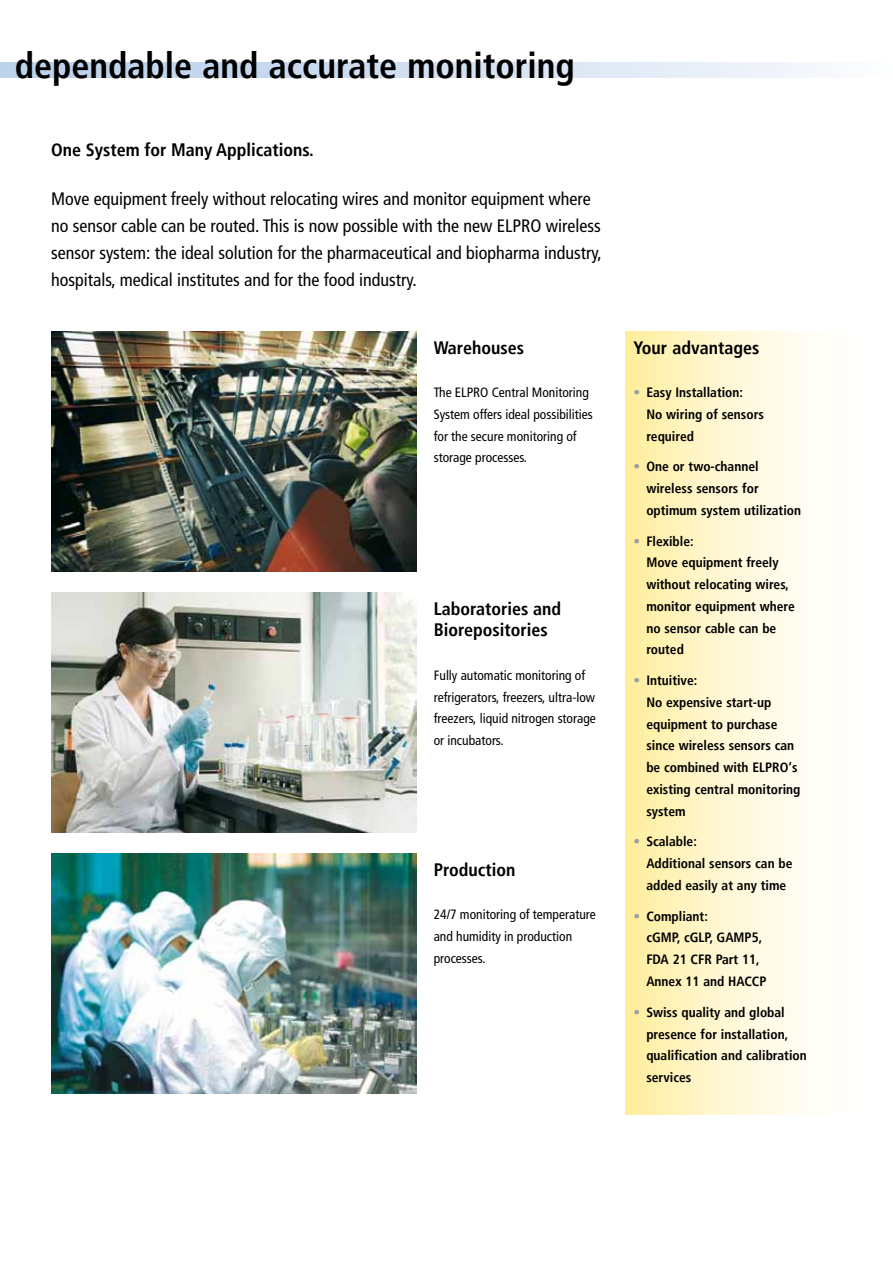
<style>
.page{position:relative;width:893px;height:1263px;background:#fff}
.page>*{position:absolute;margin:0;border:0;box-sizing:border-box;transform-origin:0 0}
.t1{font:700 condensed 36px "Frutiger LT";color:#000}
.t2{font:condensed 18px/27px "Frutiger LT";color:#000}
.t3{font:700 condensed 18px/21.8px "Frutiger LT";color:#000}
.t4{font:700 condensed 13.5px/21.8px "Frutiger LT";color:#000}
.t5{font:condensed 13.5px/21.8px "Frutiger LT";color:#000}
.s1{color:#9c9e9f}
</style>
<div class="page">
<svg style="left:0;top:63px;width:814px;height:15px"></svg>
<div style="left:625px;top:332px;width:247px;height:783px;background:linear-gradient(to right,#ffefa5,#fff)"></div>
<img style="left:51px;top:332px;width:366px;height:239px">
<img style="left:51px;top:593px;width:366px;height:239px">
<img style="left:51px;top:854px;width:366px;height:239px">
<h1 class="t1" style="left:15px;top:44px;width:562px">dependable and accurate monitoring</h1>
<h2 class="t3" style="left:51px;top:139px;width:264px">One System for Many Applications.</h2>
<p class="t2" style="left:51px;top:185px;width:552px">Move equipment freely without relocating wires and monitor equipment where no sensor cable can be routed. This is now possible with the new ELPRO wireless sensor system: the ideal solution for the pharmaceutical and biopharma industry, hospitals, medical institutes and for the food industry.</p>
<h2 class="t3" style="left:434px;top:336px;width:92px">Warehouses</h2>
<p class="t5" style="left:434px;top:382px;width:161px">The ELPRO Central Monitoring<br>System offers ideal possibilities for the secure monitoring of storage processes.</p>
<h2 class="t3" style="left:434px;top:597px;width:129px">Laboratories and<br>Biorepositories</h2>
<p class="t5" style="left:434px;top:664px;width:164px">Fully automatic monitoring of refrigerators, freezers, ultra-low freezers, liquid nitrogen storage or incubators.</p>
<h2 class="t3" style="left:434px;top:858px;width:83px">Production</h2>
<p class="t5" style="left:434px;top:904px;width:164px">24/7 monitoring of temperature and humidity in production processes.</p>
<h2 class="t3" style="left:634px;top:336px;width:127px">Your advantages</h2>
<p class="t4" style="left:646px;top:382px;width:119px;text-indent:-13px"><span class="s1">•</span> Easy Installation:<br>No wiring of sensors required</p>
<p class="t4" style="left:646px;top:456px;width:156px;text-indent:-13px"><span class="s1">•</span> One or two-channel wireless sensors for optimum system utilization</p>
<p class="t4" style="left:646px;top:530px;width:150px;text-indent:-13px"><span class="s1">•</span> Flexible:<br>Move equipment freely without relocating wires, monitor equipment where no sensor cable can be routed</p>
<p class="t4" style="left:646px;top:670px;width:156px;text-indent:-13px"><span class="s1">•</span> Intuitive:<br>No expensive start-up equipment to purchase since wireless sensors can be combined with ELPRO‘s existing central monitoring system</p>
<p class="t4" style="left:646px;top:831px;width:148px;text-indent:-13px"><span class="s1">•</span> Scalable:<br>Additional sensors can be added easily at any time</p>
<p class="t4" style="left:646px;top:905px;width:122px;text-indent:-13px"><span class="s1">•</span> Compliant:<br>cGMP, cGLP, GAMP5,<br>FDA 21 CFR Part 11,<br>Annex 11 and HACCP</p>
<p class="t4" style="left:646px;top:1001px;width:162px;text-indent:-13px"><span class="s1">•</span> Swiss quality and global presence for installation, qualification and calibration services</p>
</div>
